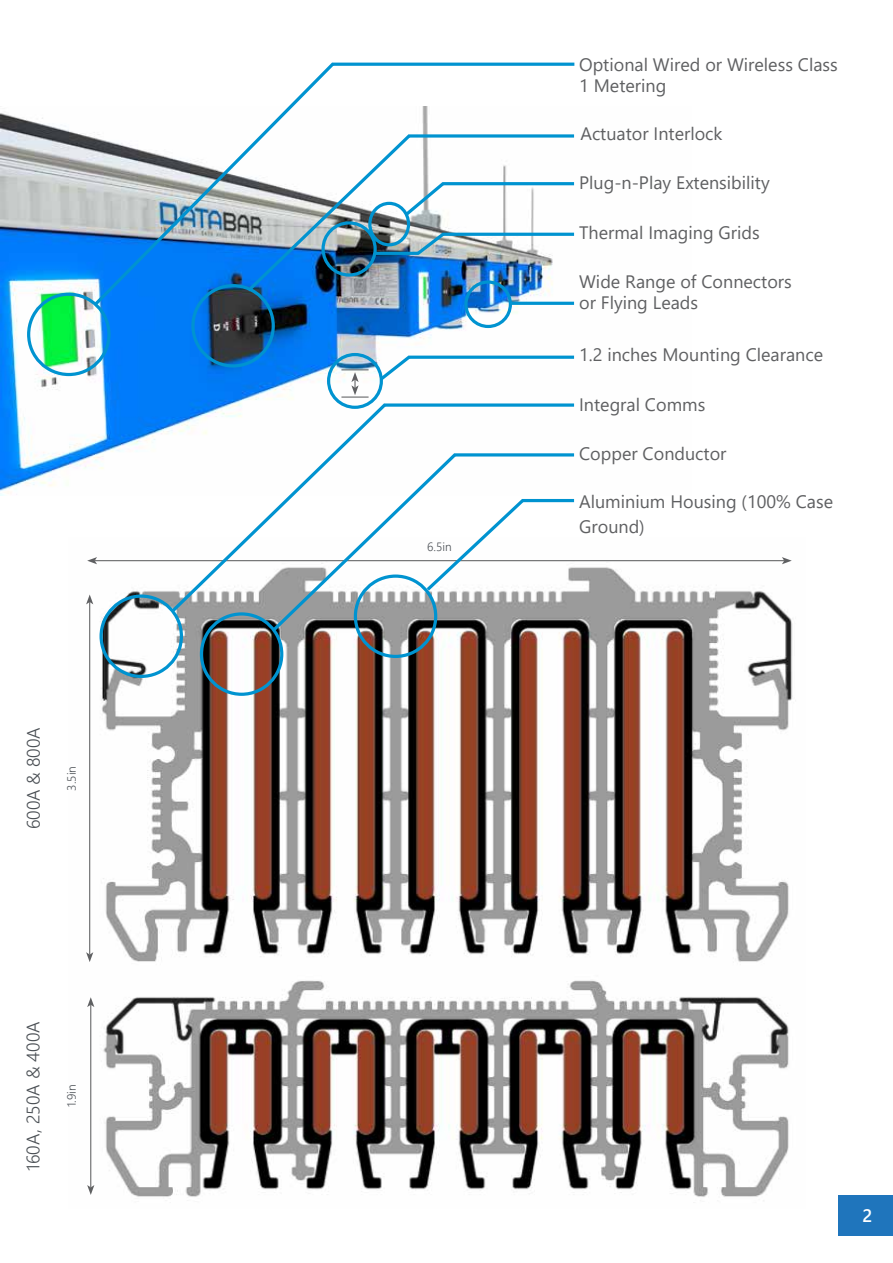
<style>
.page{position:relative;width:893px;height:1263px;background:#fff}
.page>*{position:absolute;margin:0;border:0;box-sizing:border-box;transform-origin:0 0}
.t1{font:18px/21.6px "Segoe UI";color:#5f6062}
.t2{font:300 18px "Segoe UI";color:#4a4f54}
.t3{font:600 18px "Segoe UI";color:#fff}
.t4{font:300 12px "Segoe UI";color:#4a4f54}
</style>
<div class="page">
<img style="left:0;top:107px;width:575px;height:389px">
<div style="left:191px;top:284px;width:84px;height:84px;border:3px solid #0093d0;border-radius:50%"></div>
<svg style="left:341px;top:369px;width:28px;height:26px"></svg>
<hr style="left:341px;top:396px;width:28px;height:2px;background:#5f6062">
<div style="left:464px;top:280px;width:48px;height:48px;border:3px solid #0093d0;border-radius:50%"></div>
<div style="left:839px;top:1195px;width:54px;height:41px;background:#1f75bc"></div>
<div style="left:27px;top:293px;width:84px;height:83px;border:3px solid #0093d0;border-radius:50%"></div>
<svg style="left:91px;top:62px;width:247px;height:246px"></svg>
<hr style="left:332px;top:63px;width:242px;height:3px;background:#0093d0">
<hr style="left:512px;top:302px;width:62px;height:3px;background:#0093d0">
<div style="left:327px;top:353px;width:56px;height:56px;border:3px solid #0093d0;border-radius:50%"></div>
<svg style="left:448px;top:134px;width:126px;height:4px"></svg>
<hr style="left:442px;top:182px;width:132px;height:3px;background:#0093d0">
<img style="left:244px;top:131px;width:204px;height:164px">
<hr style="left:442px;top:233px;width:132px;height:3px;background:#0093d0">
<svg style="left:377px;top:352px;width:37px;height:31px"></svg>
<hr style="left:408px;top:356px;width:166px;height:3px;background:#0093d0">
<img style="left:86px;top:561px;width:707px;height:640px">
<hr style="left:89px;top:602px;width:1px;height:352px;background:#5f6062">
<svg style="left:86px;top:594px;width:7px;height:10px"></svg>
<svg style="left:86px;top:952px;width:7px;height:10px"></svg>
<hr style="left:90px;top:1005px;width:1px;height:182px;background:#5f6062">
<svg style="left:87px;top:997px;width:7px;height:10px"></svg>
<svg style="left:87px;top:1185px;width:7px;height:10px"></svg>
<hr style="left:95px;top:560px;width:689px;height:1px;background:#5f6062">
<svg style="left:782px;top:557px;width:10px;height:7px"></svg>
<svg style="left:87px;top:557px;width:10px;height:7px"></svg>
<div style="left:99px;top:594px;width:84px;height:84px;border:3px solid #0093d0;border-radius:50%"></div>
<svg style="left:169px;top:400px;width:221px;height:215px"></svg>
<svg style="left:384px;top:403px;width:190px;height:4px"></svg>
<div style="left:200px;top:612px;width:83px;height:84px;border:3px solid #0093d0;border-radius:50%"></div>
<hr style="left:454px;top:453px;width:120px;height:3px;background:#0093d0">
<svg style="left:269px;top:450px;width:259px;height:185px"></svg>
<hr style="left:522px;top:499px;width:52px;height:3px;background:#0093d0">
<p class="t2" style="left:16px;top:829px;width:104px;rotate:-90deg">600A &amp; 800A</p>
<p class="t4" style="left:60px;top:790px;width:26px;rotate:-90deg">3.5in</p>
<p class="t2" style="left:16px;top:1171px;width:151px;rotate:-90deg">160A, 250A &amp; 400A</p>
<p class="t4" style="left:60px;top:1107px;width:24px;rotate:-90deg">1.9in</p>
<p class="t4" style="left:427px;top:535px;width:26px">6.5in</p>
<p class="t1" style="left:579px;top:52px;width:260px">Optional Wired or Wireless Class<br>1 Metering</p>
<p class="t1" style="left:580px;top:121px;width:144px">Actuator Interlock</p>
<p class="t1" style="left:579px;top:171px;width:192px">Plug-n-Play Extensibility</p>
<p class="t1" style="left:579px;top:220px;width:182px">Thermal Imaging Grids</p>
<p class="t1" style="left:579px;top:269px;width:214px">Wide Range of Connectors or Flying Leads</p>
<p class="t1" style="left:579px;top:342px;width:245px">1.2 inches Mounting Clearance</p>
<p class="t1" style="left:579px;top:392px;width:128px">Integral Comms</p>
<p class="t1" style="left:579px;top:441px;width:149px">Copper Conductor</p>
<p class="t1" style="left:579px;top:487px;width:255px;line-height:25.5px">Aluminium Housing (100% Case<br>Ground)</p>
<p class="t3" style="left:862px;top:1199px;width:11px">2</p>
</div>
